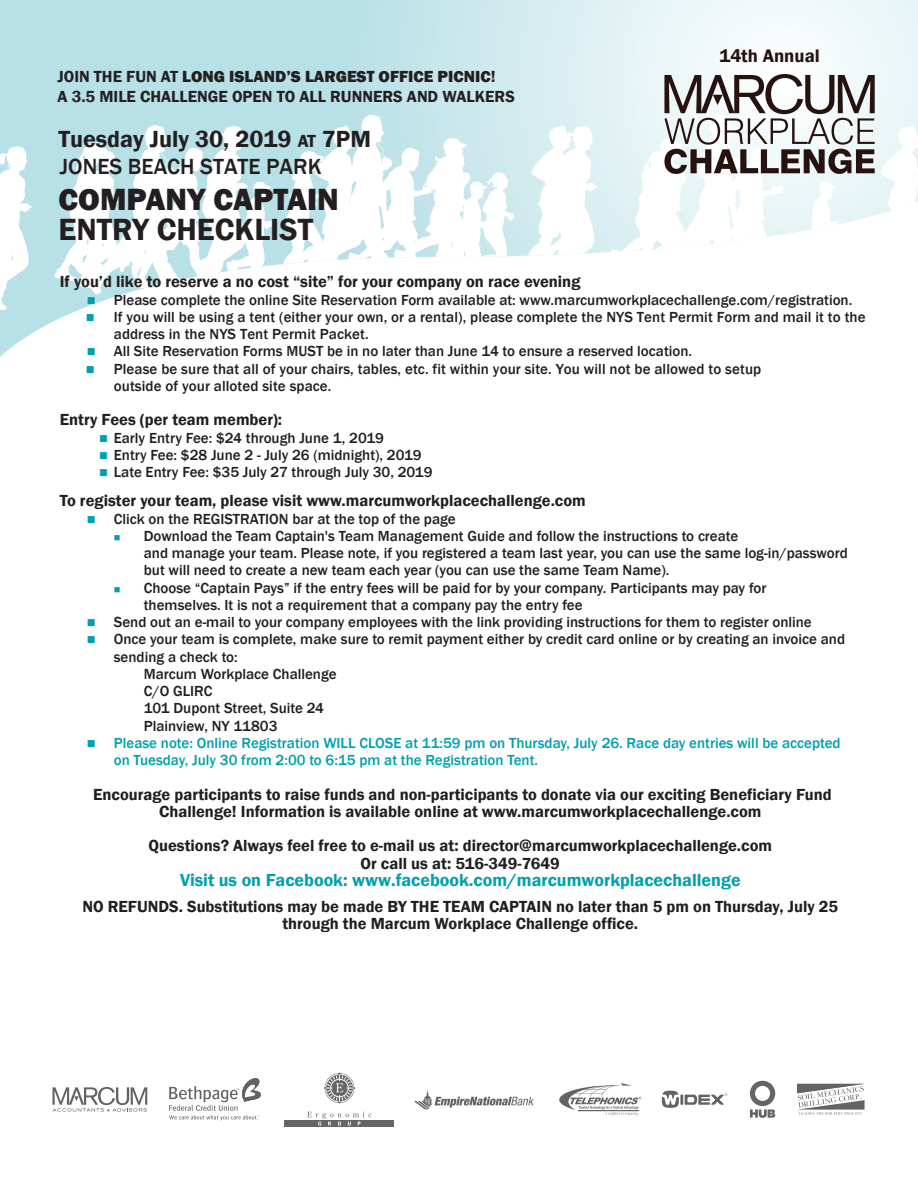
<style>
.page{position:relative;width:918px;height:1188px;background:#fff}
.page>*{position:absolute;margin:0;border:0;box-sizing:border-box;transform-origin:0 0}
.t1{font:800 31.5px "Franklin Gothic";color:#231f20}
.t2{font:600 31.5px "Franklin Gothic";color:#231f20}
.t3{font:600 24px "Franklin Gothic";color:#231f20}
.t4{font:500 22.5px "Franklin Gothic";color:#231f20}
.t5{font:600 18.6px "Franklin Gothic";color:#26120e}
.t6{font:600 18px "Franklin Gothic";color:#00a0b0}
.t7{font:600 16.5px/17.2px "Franklin Gothic";color:#231f20;text-align:center}
.t8{font:500 15px/17.2px "Franklin Gothic";color:#231f20}
.t9{font:500 15px/17.2px "Franklin Gothic";color:#00a0b0}
.s1{font-weight:800}
.s2{font-size:18px}
.s3{color:#00a0b0}
</style>
<div class="page">
<svg style="left:0;top:0;width:918px;height:357px"></svg>
<svg style="left:0;top:145px;width:32px;height:166px"></svg>
<svg style="left:53px;top:114px;width:545px;height:187px"></svg>
<svg style="left:610px;top:74px;width:308px;height:217px"></svg>
<svg style="left:52px;top:1087px;width:95px;height:25px"></svg>
<svg style="left:415px;top:1083px;width:226px;height:33px"></svg>
<div style="left:284px;top:1121px;width:110px;height:6px;background:#636567"></div>
<svg style="left:307px;top:1112px;width:65px;height:14px"></svg>
<svg style="left:324px;top:1072px;width:32px;height:32px"></svg>
<svg style="left:750px;top:1081px;width:25px;height:37px"></svg>
<svg style="left:797px;top:1084px;width:68px;height:31px"></svg>
<svg style="left:662px;top:1091px;width:65px;height:17px"></svg>
<svg style="left:169px;top:1078px;width:92px;height:42px"></svg>
<p class="t7" style="left:58px;top:67px;width:459px;line-height:19.5px;text-align:left">JOIN THE FUN AT <span class="s1">LONG ISLAND’S LARGEST OFFICE PICNIC</span>!<br>A 3.5 MILE CHALLENGE OPEN TO ALL RUNNERS AND WALKERS</p>
<h2 class="t3" style="left:58px;top:124px;width:314px">Tuesday July 30, 2019 <span class="s2">AT</span> 7PM</h2>
<h3 class="t4" style="left:60px;top:153px;width:263px">JONES BEACH STATE PARK</h3>
<p class="t5" style="left:719px;top:45px;width:102px">14th Annual</p>
<h1 class="t1" style="left:58px;top:179px;width:282px">COMPANY CAPTAIN</h1>
<h1 class="t2" style="left:58px;top:210px;width:256px">ENTRY CHECKLIST</h1>
<p class="t7" style="left:60px;top:273px;width:522px">If you’d like to reserve a no cost “site” for your company on race evening</p>
<p class="t8" style="left:87px;top:291px;width:767px"><span class="s3">■</span> Please complete the online Site Reservation Form available at: www.marcumworkplacechallenge.com/registration.</p>
<p class="t8" style="left:114px;top:308px;width:753px;text-indent:-28px"><span class="s3">■</span> If you will be using a tent (either your own, or a rental), please complete the NYS Tent Permit Form and mail it to the address in the NYS Tent Permit Packet.</p>
<p class="t8" style="left:87px;top:343px;width:607px"><span class="s3">■</span> All Site Reservation Forms MUST be in no later than June 14 to ensure a reserved location.</p>
<p class="t8" style="left:114px;top:360px;width:649px;text-indent:-28px"><span class="s3">■</span> Please be sure that all of your chairs, tables, etc. fit within your site. You will not be allowed to setup outside of your alloted site space.</p>
<p class="t7" style="left:60px;top:411px;width:224px">Entry Fees (per team member):</p>
<p class="t8" style="left:99px;top:429px;width:286px"><span class="s3">■</span> Early Entry Fee: $24 through June 1, 2019</p>
<p class="t8" style="left:99px;top:446px;width:324px"><span class="s3">■</span> Entry Fee: $28 June 2 - July 26 (midnight), 2019</p>
<p class="t8" style="left:99px;top:464px;width:335px"><span class="s3">■</span> Late Entry Fee: $35 July 27 through July 30, 2019</p>
<p class="t7" style="left:60px;top:492px;width:528px">To register your team, please visit www.marcumworkplacechallenge.com</p>
<p class="t8" style="left:87px;top:510px;width:370px"><span class="s3">■</span> Click on the REGISTRATION bar at the top of the page</p>
<p class="t8" style="left:144px;top:527px;width:705px;text-indent:-30px"><span class="s3">■</span> Download the Team Captain's Team Management Guide and follow the instructions to create<br>and manage your team. Please note, if you registered a team last year, you can use the same log-in/password but will need to create a new team each year (you can use the same Team Name).</p>
<p class="t8" style="left:144px;top:579px;width:624px;text-indent:-30px"><span class="s3">■</span> Choose “Captain Pays” if the entry fees will be paid for by your company. Participants may pay for themselves. It is not a requirement that a company pay the entry fee</p>
<p class="t8" style="left:87px;top:614px;width:727px"><span class="s3">■</span> Send out an e-mail to your company employees with the link providing instructions for them to register online</p>
<p class="t8" style="left:87px;top:631px;width:760px"><span class="s3">■</span> Once your team is complete, make sure to remit payment either by credit card online or by creating an invoice and</p>
<p class="t8" style="left:114px;top:648px;width:126px">sending a check to:</p>
<p class="t8" style="left:144px;top:665px;width:194px">Marcum Workplace Challenge</p>
<p class="t8" style="left:144px;top:683px;width:70px">C/O GLIRC</p>
<p class="t8" style="left:144px;top:700px;width:182px">101 Dupont Street, Suite 24</p>
<p class="t8" style="left:144px;top:717px;width:135px">Plainview, NY 11803</p>
<p class="t9" style="left:114px;top:734px;width:728px;text-indent:-27px">■ Please note: Online Registration WILL CLOSE at 11:59 pm on Thursday, July 26. Race day entries will be accepted on Tuesday, July 30 from 2:00 to 6:15 pm at the Registration Tent.</p>
<p class="t7" style="left:93px;top:786px;width:740px">Encourage participants to raise funds and non-participants to donate via our exciting Beneficiary Fund<br>Challenge! Information is available online at www.marcumworkplacechallenge.com</p>
<p class="t7" style="left:149px;top:837px;width:625px">Questions? Always feel free to e-mail us at: director@marcumworkplacechallenge.com<br>Or call us at: 516-349-7649</p>
<p class="t6" style="left:180px;top:869px;width:562px">Visit us on Facebook: www.facebook.com/marcumworkplacechallenge</p>
<p class="t7" style="left:82px;top:898px;width:757px">NO REFUNDS. Substitutions may be made BY THE TEAM CAPTAIN no later than 5 pm on Thursday, July 25 through the Marcum Workplace Challenge office.</p>
</div>
